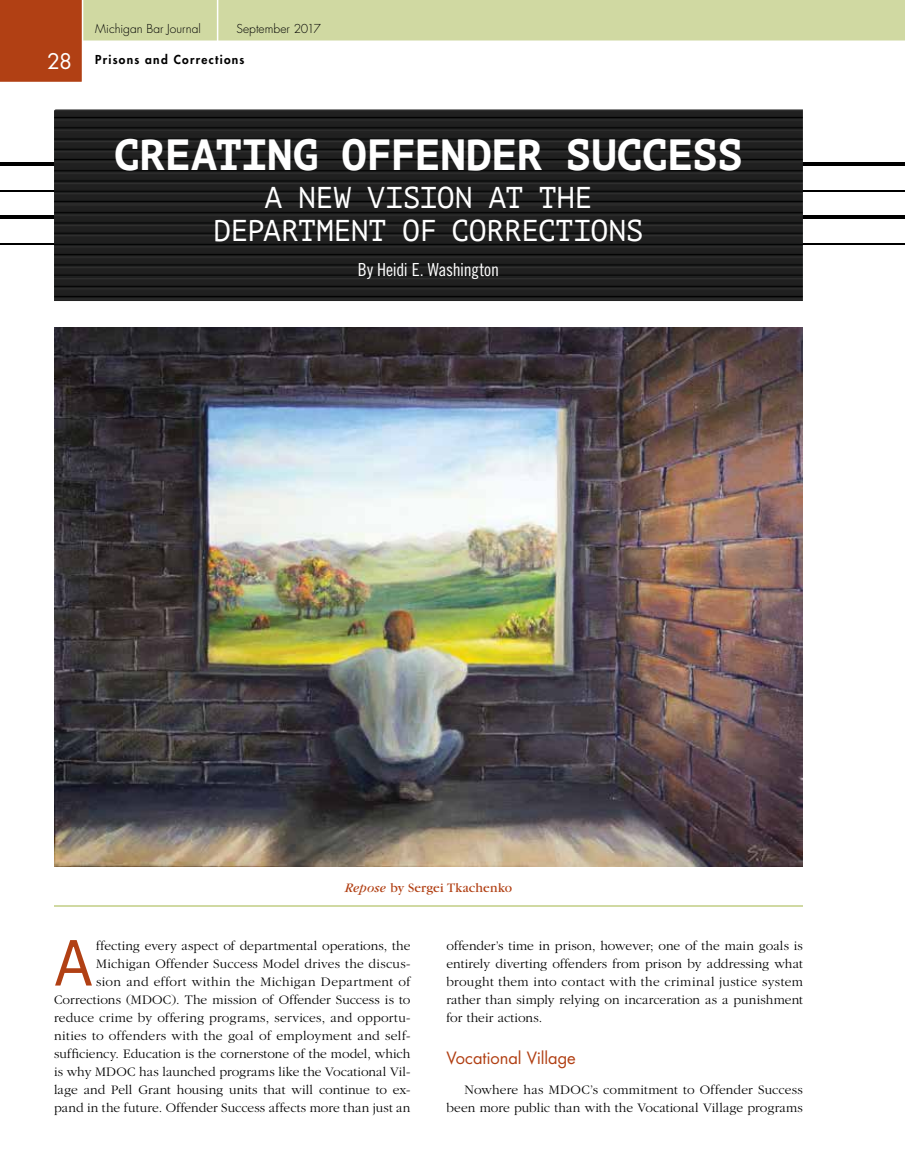
<style>
.page{position:relative;width:905px;height:1175px;background:#fff}
.page>*{position:absolute;margin:0;border:0;box-sizing:border-box;transform-origin:0 0}
.t1{font:64.95px "PT Mono";color:#b14014}
.t2{font:700 43.5px "PT Mono";letter-spacing:-.015em;color:#fff}
.t3{font:30px/33px "PT Mono";letter-spacing:-.02em;color:#fff;text-align:center}
.t4{font:21px "Futura";color:#fff}
.t5{font:18px "Trade Gothic Cond Eighteen";letter-spacing:-.02em;color:#fff}
.t6{font:16.5px "Futura";letter-spacing:-.005em;color:#b14014}
.t7{font:300 13.5px/18px "Garamond";letter-spacing:.01em;color:#000;text-align:right}
.t8{font:13.5px "Garamond";letter-spacing:.01em;color:#b14014}
.t9{font:300 12px "Futura";letter-spacing:.005em;color:#000}
.t10{font:800 12px "Futura";letter-spacing:.105em;color:#000}
.s1{font-style:italic}
</style>
<div class="page">
<svg style="left:0;top:0;width:904px;height:82px"></svg>
<hr style="left:217px;top:0;width:1px;height:42px;background:#fff">
<hr style="left:0;top:216px;width:904px;height:3px;background:#000">
<hr style="left:0;top:190px;width:904px;height:2px;background:#000">
<hr style="left:0;top:163px;width:904px;height:3px;background:#000">
<hr style="left:0;top:243px;width:904px;height:2px;background:#000">
<svg style="left:54px;top:109px;width:748px;height:192px;background:#1e1f1e"></svg>
<img style="left:54px;top:327px;width:748px;height:539px">
<hr style="left:54px;top:905px;width:748px;height:1px;background:#d0d9a2">
<h3 class="t4" style="left:47px;top:47px;width:26px">28</h3>
<p class="t9" style="left:95px;top:21px;width:107px">Michigan Bar Journal</p>
<p class="t9" style="left:236px;top:21px;width:86px">September 2017</p>
<p class="t10" style="left:95px;top:51px;width:151px">Prisons and Corrections</p>
<h2 class="t2" style="left:114px;top:129px;width:630px">CREATING OFFENDER SUCCESS</h2>
<h3 class="t3" style="left:213px;top:181px;width:432px">A NEW VISION AT THE<br>DEPARTMENT OF CORRECTIONS</h3>
<h3 class="t5" style="left:358px;top:259px;width:142px">By Heidi E. Washington</h3>
<p class="t8" style="left:345px;top:881px;width:169px"><span class="s1">Repose</span> by Sergei Tkachenko</p>
<p class="t7" style="left:54px;top:936px;width:358px">ffecting every aspect of departmental operations, the Michigan Offender Success Model drives the discus-<br>sion and effort within the Michigan Department of Corrections (MDOC). The mission of Offender Success is to reduce crime by offering programs, services, and opportu&shy;nities to offenders with the goal of employment and self&shy;sufficiency. Education is the cornerstone of the model, which is why MDOC has launched programs like the Vocational Vil&shy;lage and Pell Grant housing units that will continue to ex&shy;pand in the future. Offender Success affects more than just an</p>
<h1 class="t1" style="left:54px;top:926px;width:40px">A</h1>
<p class="t7" style="left:446px;top:936px;width:358px;text-align:justify">offender’s time in prison, however; one of the main goals is entirely diverting offenders from prison by addressing what brought them into contact with the criminal justice system rather than simply relying on incarceration as a punishment for their actions.</p>
<p class="t6" style="left:446px;top:1046px;width:131px">Vocational Village</p>
<p class="t7" style="left:446px;top:1080px;width:358px">Nowhere has MDOC’s commitment to Offender Success been more public than with the Vocational Village programs</p>
</div>
